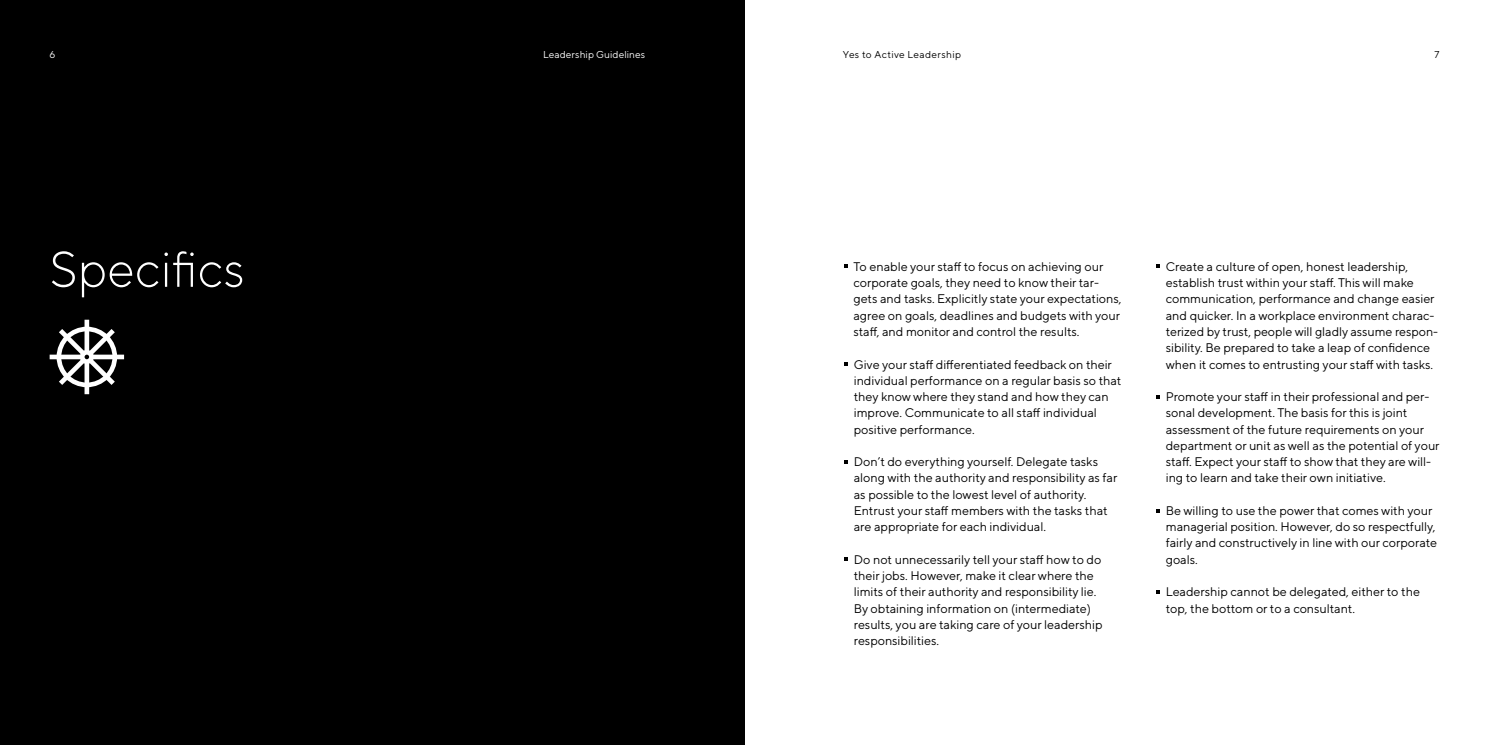
<style>
.page{position:relative;width:1489px;height:745px;background:#fff}
.page>*{position:absolute;margin:0;border:0;box-sizing:border-box;transform-origin:0 0}
.t1{font:300 50px "TT Norms Pro";color:#fff}
.t2{font:12.5px/16.2px "TT Norms Pro";color:#000}
.t3{font:10px "TT Norms Pro";letter-spacing:.04em;color:#000}
.t4{font:10px "TT Norms Pro";letter-spacing:.01em;color:#fff}
</style>
<div class="page">
<div style="left:0;top:0;width:744px;height:744px;background:#000"></div>
<svg style="left:844px;top:264px;width:3px;height:4px"></svg>
<svg style="left:844px;top:362px;width:3px;height:4px"></svg>
<svg style="left:844px;top:557px;width:3px;height:4px"></svg>
<svg style="left:1156px;top:264px;width:3px;height:4px"></svg>
<div style="left:84px;top:319px;width:5px;height:33px;background:#fff"></div>
<div style="left:91px;top:354px;width:33px;height:5px;background:#fff"></div>
<div style="left:84px;top:361px;width:5px;height:33px;background:#fff"></div>
<div style="left:50px;top:354px;width:32px;height:5px;background:#fff"></div>
<svg style="left:54px;top:324px;width:66px;height:65px"></svg>
<p class="t4" style="left:50px;top:47px;width:7px">6</p>
<p class="t4" style="left:543px;top:47px;width:104px">Leadership Guidelines</p>
<p class="t3" style="left:1434px;top:47px;width:6px">7</p>
<p class="t3" style="left:842px;top:47px;width:120px">Yes to Active Leadership</p>
<h1 class="t1" style="left:50px;top:233px;width:196px">Specifics</h1>
<p class="t2" style="left:853px;top:257px;width:269px">To enable your staff to focus on achieving our corporate goals, they need to know their tar&shy;gets and tasks. Explicitly state your expectations, agree on goals, deadlines and budgets with your staff, and monitor and control the results.</p>
<p class="t2" style="left:853px;top:355px;width:269px">Give your staff differentiated feedback on their individual performance on a regular basis so that they know where they stand and how they can improve. Communicate to all staff individual positive performance.</p>
<p class="t2" style="left:853px;top:452px;width:265px">Don’t do everything yourself. Delegate tasks along with the authority and responsibility as far as possible to the lowest level of authority.<br>Entrust your staff members with the tasks that are appropriate for each individual.</p>
<p class="t2" style="left:853px;top:550px;width:250px">Do not unnecessarily tell your staff how to do their jobs. However, make it clear where the limits of their authority and responsibility lie.<br>By obtaining information on (intermediate) results, you are taking care of your leadership responsibilities.</p>
<p class="t2" style="left:1165px;top:257px;width:274px">Create a culture of open, honest leadership, establish trust within your staff. This will make communication, performance and change easier and quicker. In a workplace environment charac&shy;terized by trust, people will gladly assume respon&shy;sibility. Be prepared to take a leap of confidence when it comes to entrusting your staff with tasks.</p>
<p class="t2" style="left:1165px;top:387px;width:275px">Promote your staff in their professional and per&shy;sonal development. The basis for this is joint assessment of the future requirements on your department or unit as well as the potential of your staff. Expect your staff to show that they are will&shy;ing to learn and take their own initiative.</p>
<p class="t2" style="left:1165px;top:501px;width:273px">Be willing to use the power that comes with your managerial position. However, do so respectfully, fairly and constructively in line with our corporate goals.</p>
<p class="t2" style="left:1165px;top:582px;width:255px">Leadership cannot be delegated, either to the top, the bottom or to a consultant.</p>
</div>
